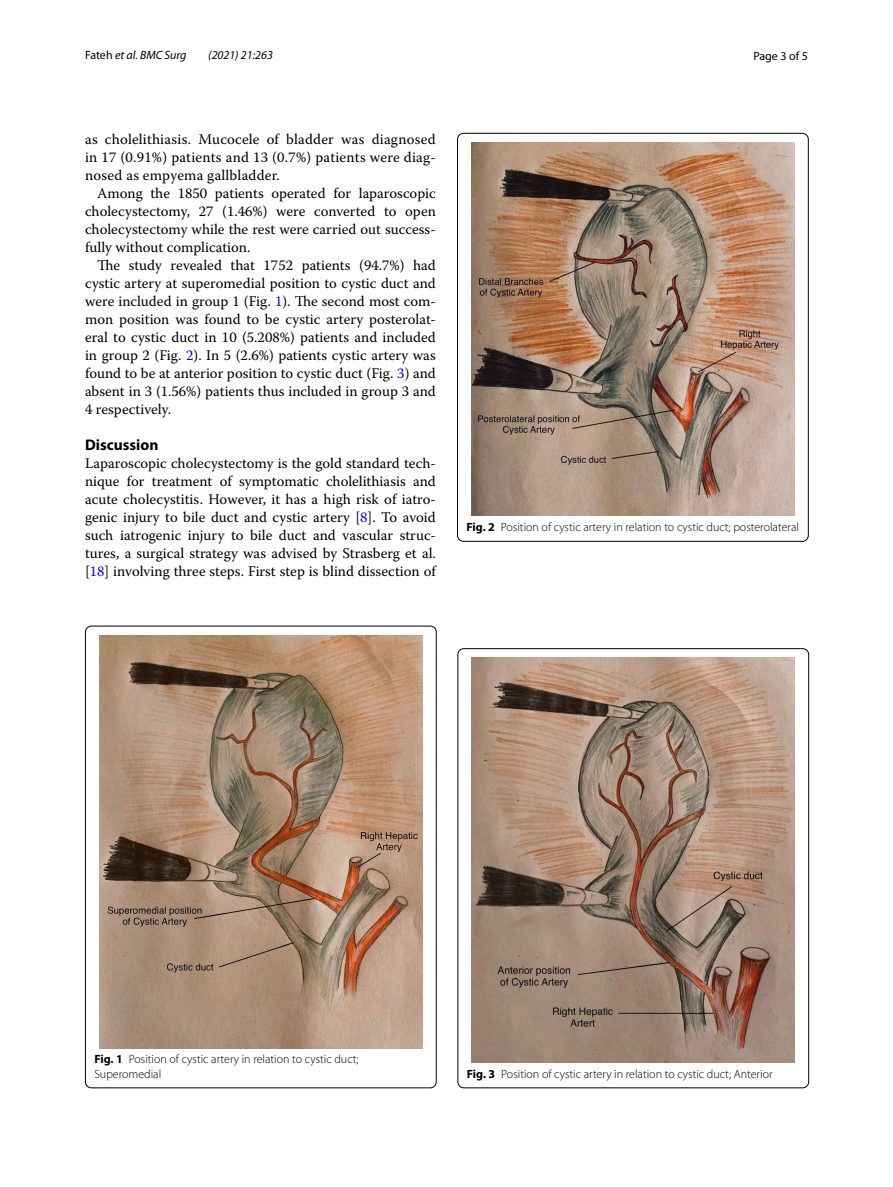
<style>
.page{position:relative;width:893px;height:1187px;background:#fff}
.page>*{position:absolute;margin:0;border:0;box-sizing:border-box;transform-origin:0 0}
.t1{font:700 15.45px "Myriad Pro";color:#000}
.t2{font:14.7px/18px "Warnock Pro";color:#000;text-align:justify}
.t3{font:300 12px/15px "Myriad Pro";color:#000}
.t4{font:italic 12px "Myriad Pro";color:#000}
.t5{font:12px "Myriad Pro";color:#000}
.s1{font-style:normal}
.s2{color:#00f}
.s3{font-weight:700}
</style>
<div class="page">
<img style="left:99px;top:635px;width:323px;height:413px">
<img style="left:471px;top:142px;width:323px;height:374px">
<div style="left:457px;top:133px;width:351px;height:408px;border:1px solid #000;border-radius:6px"></div>
<img style="left:472px;top:657px;width:323px;height:405px">
<div style="left:458px;top:648px;width:351px;height:439px;border:1px solid #000;border-radius:6px"></div>
<p class="t4" style="left:85px;top:48px;width:103px"><span class="s1">Fateh</span> et al. BMC Surg</p>
<p class="t4" style="left:208px;top:48px;width:66px">(2021) 21:263</p>
<p class="t5" style="left:753px;top:48px;width:56px">Page 3 of 5</p>
<p class="t2" style="left:85px;top:130px;width:352px">as cholelithiasis. Mucocele of bladder was diagnosed in 17 (0.91%) patients and 13 (0.7%) patients were diag&shy;nosed as empyema gallbladder.</p>
<p class="t2" style="left:85px;top:184px;width:352px;text-indent:12px">Among the 1850 patients operated for laparoscopic cholecystectomy, 27 (1.46%) were converted to open cholecystectomy while the rest were carried out success&shy;fully without complication.</p>
<p class="t2" style="left:85px;top:256px;width:352px;text-indent:12px">The study revealed that 1752 patients (94.7%) had cystic artery at superomedial position to cystic duct and were included in group 1 (Fig. <span class="s2">1</span>). The second most com&shy;mon position was found to be cystic artery posterolat&shy;eral to cystic duct in 10 (5.208%) patients and included in group 2 (Fig. <span class="s2">2</span>). In 5 (2.6%) patients cystic artery was found to be at anterior position to cystic duct (Fig. <span class="s2">3</span>) and absent in 3 (1.56%) patients thus included in group 3 and 4 respectively.</p>
<p class="t1" style="left:85px;top:434px;width:75px">Discussion</p>
<p class="t2" style="left:85px;top:454px;width:352px">Laparoscopic cholecystectomy is the gold standard tech&shy;nique for treatment of symptomatic cholelithiasis and acute cholecystitis. However, it has a high risk of iatro&shy;genic injury to bile duct and cystic artery [<span class="s2">8</span>]. To avoid such iatrogenic injury to bile duct and vascular struc&shy;tures, a surgical strategy was advised by Strasberg et al. [<span class="s2">18</span>] involving three steps. First step is blind dissection of</p>
<p class="t3" style="left:466px;top:519px;width:334px"><span class="s3">Fig. 2</span> Position of cystic artery in relation to cystic duct; posterolateral</p>
<p class="t3" style="left:94px;top:1051px;width:266px"><span class="s3">Fig. 1</span> Position of cystic artery in relation to cystic duct;<br>Superomedial</p>
<p class="t3" style="left:467px;top:1066px;width:307px"><span class="s3">Fig. 3</span> Position of cystic artery in relation to cystic duct; Anterior</p>
</div>
